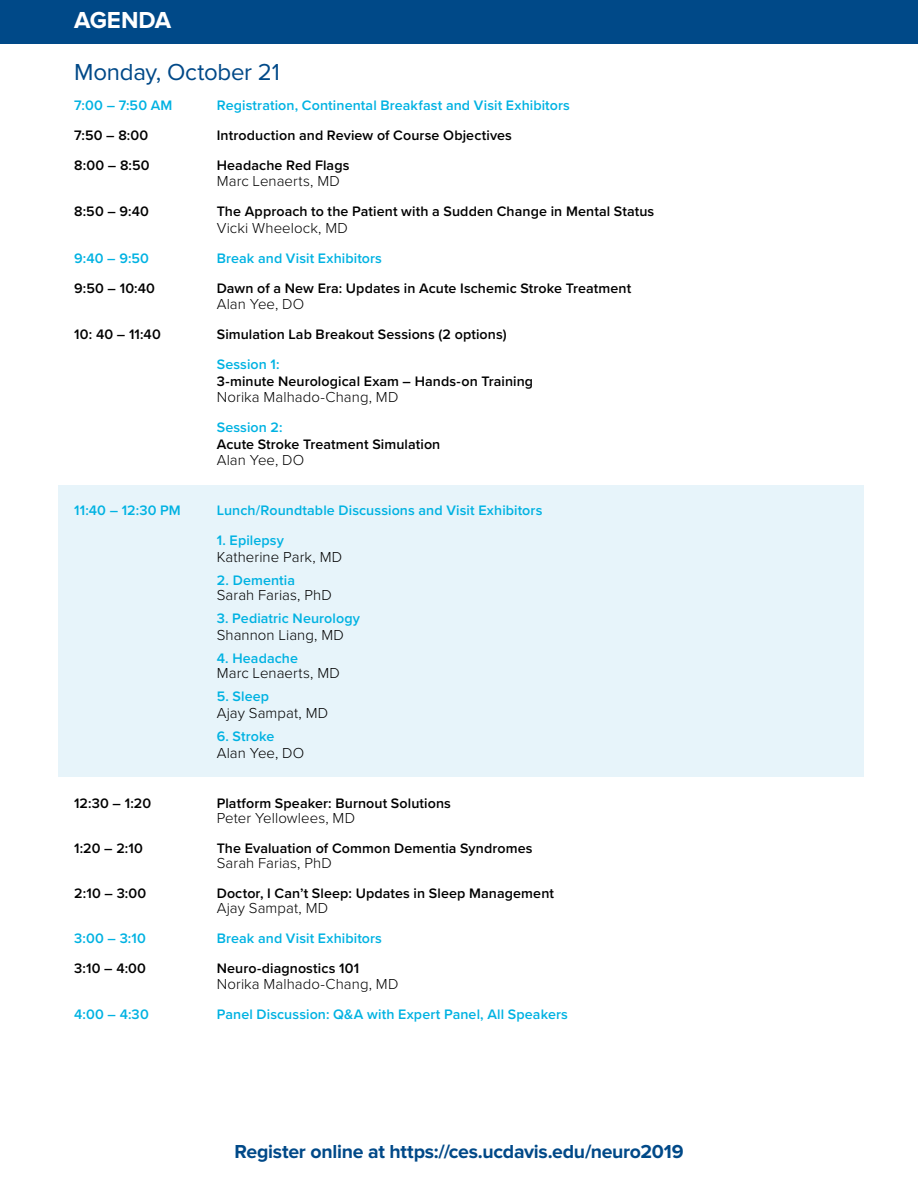
<style>
.page{position:relative;width:918px;height:1188px;background:#fff}
.page>*{position:absolute;margin:0;border:0;box-sizing:border-box;transform-origin:0 0}
.t1{font:24px "Proxima Nova";letter-spacing:-.01em;color:#004988}
.t2{font:700 24px "Proxima Nova";letter-spacing:-.005em;color:#fff}
.t3{font:700 19.5px "Proxima Nova";letter-spacing:-.015em;color:#004988}
.t4{font:300 15px "Proxima Nova";letter-spacing:.005em;color:#000}
.t5{font:600 14.25px "Proxima Nova";letter-spacing:.01em;color:#000}
.t6{font:600 14.25px "Proxima Nova";letter-spacing:.01em;color:#00b2e2}
</style>
<div class="page">
<div style="left:0;top:0;width:918px;height:43px;background:#004988"></div>
<div style="left:58px;top:485px;width:806px;height:292px;background:#e7f4fa"></div>
<h1 class="t2" style="left:74px;top:6px;width:98px">AGENDA</h1>
<h1 class="t1" style="left:74px;top:58px;width:207px">Monday, October 21</h1>
<p class="t6" style="left:74px;top:96px;width:100px">7:00 – 7:50 AM</p>
<p class="t6" style="left:217px;top:96px;width:355px">Registration, Continental Breakfast and Visit Exhibitors</p>
<p class="t5" style="left:74px;top:126px;width:76px">7:50 – 8:00</p>
<p class="t5" style="left:217px;top:126px;width:297px">Introduction and Review of Course Objectives</p>
<p class="t5" style="left:74px;top:156px;width:77px">8:00 – 8:50</p>
<p class="t5" style="left:217px;top:156px;width:134px">Headache Red Flags</p>
<p class="t4" style="left:217px;top:172px;width:125px">Marc Lenaerts, MD</p>
<p class="t5" style="left:74px;top:203px;width:76px">8:50 – 9:40</p>
<p class="t5" style="left:217px;top:203px;width:439px">The Approach to the Patient with a Sudden Change in Mental Status</p>
<p class="t4" style="left:217px;top:219px;width:133px">Vicki Wheelock, MD</p>
<p class="t6" style="left:74px;top:249px;width:76px">9:40 – 9:50</p>
<p class="t6" style="left:217px;top:249px;width:167px">Break and Visit Exhibitors</p>
<p class="t5" style="left:74px;top:279px;width:82px">9:50 – 10:40</p>
<p class="t5" style="left:217px;top:279px;width:416px">Dawn of a New Era: Updates in Acute Ischemic Stroke Treatment</p>
<p class="t4" style="left:217px;top:295px;width:89px">Alan Yee, DO</p>
<p class="t5" style="left:74px;top:326px;width:88px">10: 40 – 11:40</p>
<p class="t5" style="left:217px;top:326px;width:291px">Simulation Lab Breakout Sessions (2 options)</p>
<p class="t6" style="left:217px;top:356px;width:64px">Session 1:</p>
<p class="t5" style="left:217px;top:372px;width:318px">3-minute Neurological Exam – Hands-on Training</p>
<p class="t4" style="left:217px;top:388px;width:183px">Norika Malhado-Chang, MD</p>
<p class="t6" style="left:217px;top:419px;width:67px">Session 2:</p>
<p class="t5" style="left:217px;top:435px;width:225px">Acute Stroke Treatment Simulation</p>
<p class="t4" style="left:217px;top:451px;width:89px">Alan Yee, DO</p>
<p class="t6" style="left:74px;top:502px;width:108px">11:40 – 12:30 PM</p>
<p class="t6" style="left:217px;top:502px;width:327px">Lunch/Roundtable Discussions and Visit Exhibitors</p>
<p class="t6" style="left:217px;top:532px;width:69px">1. Epilepsy</p>
<p class="t4" style="left:217px;top:548px;width:127px">Katherine Park, MD</p>
<p class="t6" style="left:217px;top:572px;width:80px">2. Dementia</p>
<p class="t4" style="left:217px;top:586px;width:117px">Sarah Farias, PhD</p>
<p class="t6" style="left:217px;top:610px;width:145px">3. Pediatric Neurology</p>
<p class="t4" style="left:217px;top:626px;width:129px">Shannon Liang, MD</p>
<p class="t6" style="left:217px;top:650px;width:83px">4. Headache</p>
<p class="t4" style="left:217px;top:664px;width:125px">Marc Lenaerts, MD</p>
<p class="t6" style="left:217px;top:688px;width:54px">5. Sleep</p>
<p class="t4" style="left:217px;top:704px;width:113px">Ajay Sampat, MD</p>
<p class="t6" style="left:217px;top:728px;width:59px">6. Stroke</p>
<p class="t4" style="left:217px;top:744px;width:89px">Alan Yee, DO</p>
<p class="t5" style="left:74px;top:795px;width:78px">12:30 – 1:20</p>
<p class="t5" style="left:217px;top:795px;width:236px">Platform Speaker: Burnout Solutions</p>
<p class="t4" style="left:217px;top:809px;width:140px">Peter Yellowlees, MD</p>
<p class="t5" style="left:74px;top:840px;width:70px">1:20 – 2:10</p>
<p class="t5" style="left:217px;top:840px;width:317px">The Evaluation of Common Dementia Syndromes</p>
<p class="t4" style="left:217px;top:854px;width:117px">Sarah Farias, PhD</p>
<p class="t5" style="left:74px;top:885px;width:74px">2:10 – 3:00</p>
<p class="t5" style="left:217px;top:885px;width:339px">Doctor, I Can’t Sleep: Updates in Sleep Management</p>
<p class="t4" style="left:217px;top:899px;width:113px">Ajay Sampat, MD</p>
<p class="t6" style="left:74px;top:930px;width:73px">3:00 – 3:10</p>
<p class="t6" style="left:217px;top:930px;width:167px">Break and Visit Exhibitors</p>
<p class="t5" style="left:74px;top:960px;width:73px">3:10 – 4:00</p>
<p class="t5" style="left:217px;top:960px;width:144px">Neuro-diagnostics 101</p>
<p class="t4" style="left:217px;top:976px;width:183px">Norika Malhado-Chang, MD</p>
<p class="t6" style="left:74px;top:1006px;width:76px">4:00 – 4:30</p>
<p class="t6" style="left:217px;top:1006px;width:353px">Panel Discussion: Q&amp;A with Expert Panel, All Speakers</p>
<h2 class="t3" style="left:234px;top:1140px;width:451px">Register online at https://ces.ucdavis.edu/neuro2019</h2>
</div>
